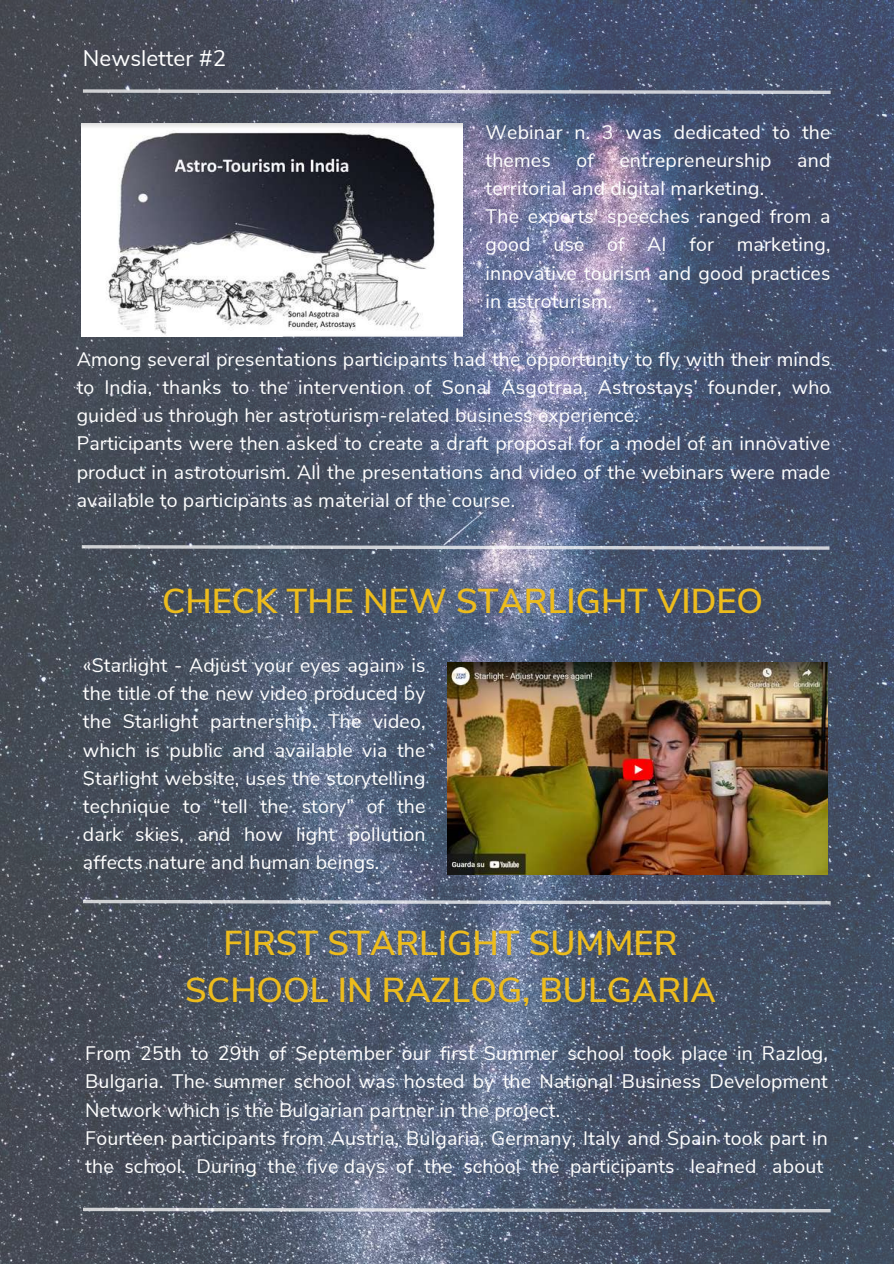
<style>
.page{position:relative;width:894px;height:1264px;background:#fff}
.page>*{position:absolute;margin:0;border:0;box-sizing:border-box;transform-origin:0 0}
.t1{font:600 34.5px/46.2px "Nunito Sans";color:#edbc1c;text-align:center}
.t2{font:22.5px "Nunito Sans";color:#fff}
.t3{font:19.5px/28.2px "Nunito Sans";letter-spacing:.01em;color:#fff}
</style>
<div class="page">
<img style="left:0;top:0;width:893px;height:1263px">
<svg style="left:80px;top:88px;width:753px;height:8px;background:#848a9b"></svg>
<svg style="left:78px;top:543px;width:754px;height:8px;background:#878f9e"></svg>
<svg style="left:80px;top:1205px;width:753px;height:8px;background:#888f9d"></svg>
<img style="left:82px;top:124px;width:380px;height:212px">
<img style="left:447px;top:662px;width:380px;height:213px">
<svg style="left:80px;top:898px;width:753px;height:8px;background:#858e9d"></svg>
<p class="t2" style="left:83px;top:44px;width:145px">Newsletter #2</p>
<p class="t3" style="left:485px;top:118px;width:346px">Webinar n. 3 was dedicated to the themes</p>
<p class="t3" style="left:576px;top:146px;width:19px">of</p>
<p class="t3" style="left:619px;top:146px;width:154px">entrepreneurship</p>
<p class="t3" style="left:797px;top:146px;width:35px">and</p>
<p class="t3" style="left:485px;top:175px;width:346px">territorial and digital marketing.<br>The experts' speeches ranged from a good use of AI for marketing, innovative tourism and good practices in astroturism.</p>
<p class="t3" style="left:77px;top:345px;width:755px">Among several presentations participants had the opportunity to fly with their minds to India, thanks to the intervention of Sonal Asgotraa, Astrostays’ founder, who guided us through her astroturism-related business experience.<br>Participants were then asked to create a draft proposal for a model of an innovative product in astrotourism. All the presentations and video of the webinars were made available to participants as material of the course.</p>
<h1 class="t1" style="left:162px;top:579px;width:602px">CHECK THE NEW STARLIGHT VIDEO</h1>
<p class="t3" style="left:83px;top:651px;width:344px;text-align:justify">«Starlight - Adjust your eyes again» is the title of the new video produced by the Starlight partnership. The video, which is public and available via the Starlight website, uses the storytelling technique to “tell the story” of the dark skies, and how light pollution affects nature and human beings.</p>
<h1 class="t1" style="left:185px;top:921px;width:531px">FIRST STARLIGHT SUMMER<br>SCHOOL IN RAZLOG, BULGARIA</h1>
<p class="t3" style="left:85px;top:1039px;width:744px">From 25th to 29th of September our first Summer school took place in Razlog, Bulgaria. The summer school was hosted by the National Business Development Network which is the Bulgarian partner in the project.<br>Fourteen participants from Austria, Bulgaria, Germany, Italy and Spain took part in the school. During the five days of the school the participants learned about</p>
</div>
